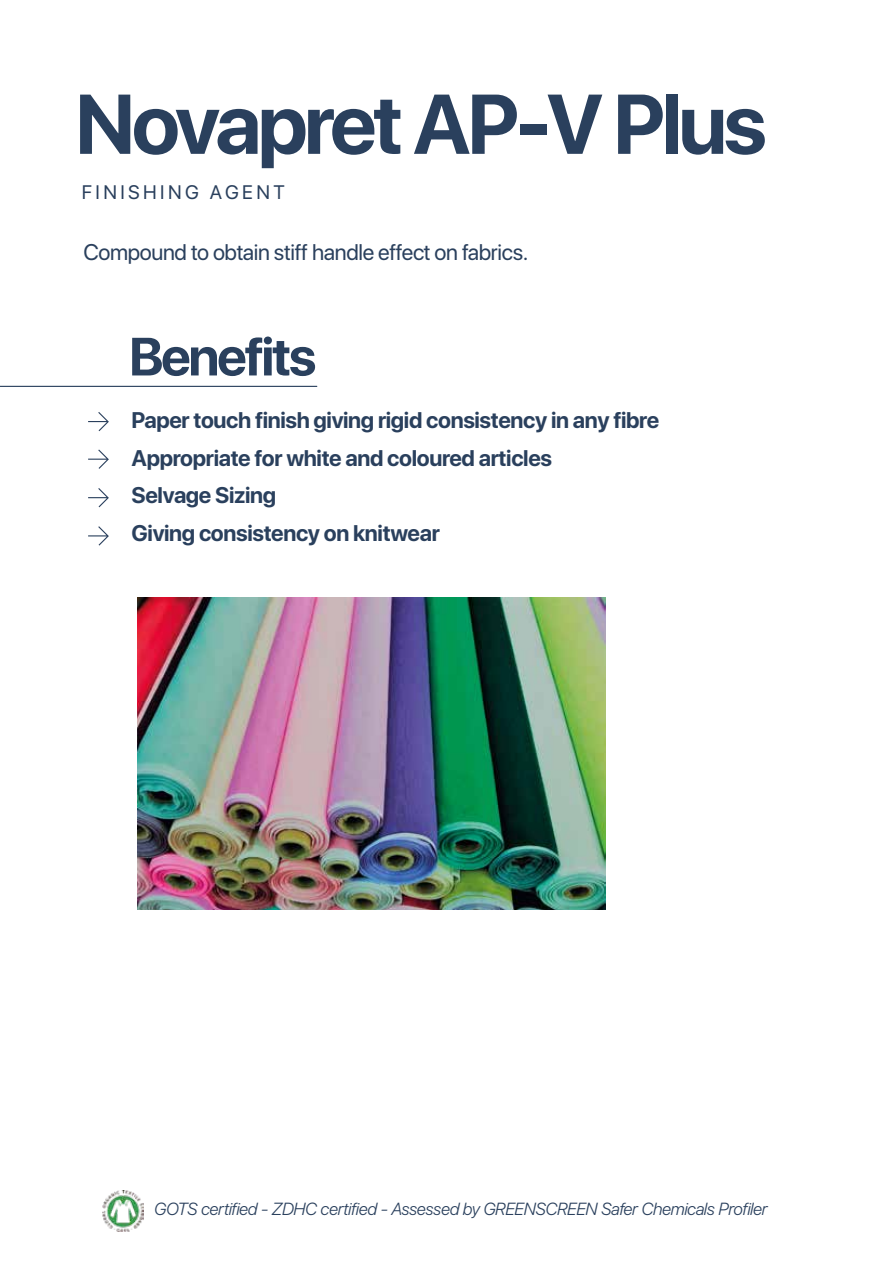
<style>
.page{position:relative;width:893px;height:1263px;background:#fff}
.page>*{position:absolute;margin:0;border:0;box-sizing:border-box;transform-origin:0 0}
.t1{font:700 84px "SF Pro Display";letter-spacing:-.04em;color:#2a405d}
.t2{font:700 53.4px "SF Pro Display";letter-spacing:-.04em;color:#2a405d}
.t3{font:700 22.5px/37.5px "SF Pro Display";letter-spacing:-.015em;color:#2a405d}
.t4{font:22.5px "SF Pro Display";letter-spacing:-.015em;color:#2a405d}
.t5{font:19.5px "SF Pro Display";letter-spacing:.175em;color:#2a405d}
.t6{font:italic 300 17.4px "SF Pro Display";letter-spacing:-.015em;color:#2a405d}
</style>
<div class="page">
<svg style="left:88px;top:412px;width:21px;height:19px"></svg>
<svg style="left:88px;top:449px;width:21px;height:20px"></svg>
<svg style="left:88px;top:488px;width:21px;height:19px"></svg>
<svg style="left:88px;top:526px;width:21px;height:20px"></svg>
<hr style="left:0;top:386px;width:317px;height:1px;background:#2a405d">
<img style="left:102px;top:1190px;width:41px;height:41px">
<img style="left:137px;top:598px;width:468px;height:312px">
<h1 class="t1" style="left:75px;top:76px;width:693px">Novapret AP-V Plus</h1>
<p class="t5" style="left:82px;top:177px;width:204px">FINISHING AGENT</p>
<p class="t4" style="left:83px;top:235px;width:447px">Compound to obtain stiff handle effect on fabrics.</p>
<h2 class="t2" style="left:129px;top:326px;width:189px">Benefits</h2>
<p class="t3" style="left:132px;top:402px;width:529px">Paper touch finish giving rigid consistency in any fibre Appropriate for white and coloured articles<br>Selvage Sizing<br>Giving consistency on knitwear</p>
<p class="t6" style="left:154px;top:1197px;width:615px">GOTS certified - ZDHC certified - Assessed by GREENSCREEN Safer Chemicals Profiler</p>
</div>
